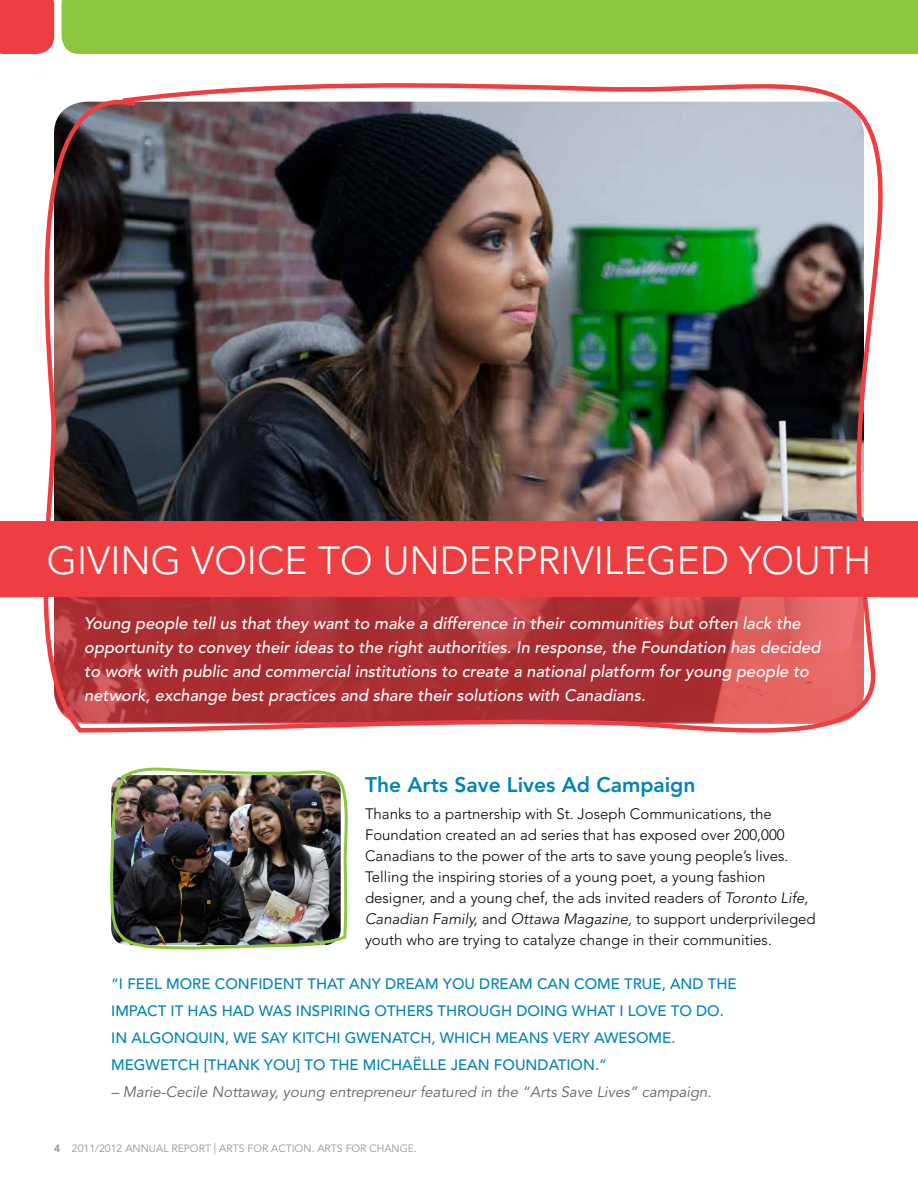
<style>
.page{position:relative;width:918px;height:1188px;background:#fff}
.page>*{position:absolute;margin:0;border:0;box-sizing:border-box;transform-origin:0 0}
.t1{font:300 39px "Avenir";color:#fff}
.t2{font:800 21px "Avenir";color:#0084b6}
.t3{font:italic 500 16.5px/24px "Avenir";color:#fff}
.t4{font:300 15px/21px "Avenir";color:#000}
.t5{font:500 15px "Avenir";color:#0084b6}
.t6{font:italic 15px "Avenir";color:#636466}
.t7{font:10.5px "Avenir";color:#939598}
.s1{font-style:italic}
.s2{font-weight:800}
.s3{font-size:14.7px}
</style>
<div class="page">
<img style="left:110px;top:767px;width:238px;height:183px">
<div style="left:0;top:521px;width:918px;height:76px;background:#ef3e42"></div>
<img style="left:43px;top:37px;width:840px;height:696px">
<div style="left:62px;top:0;width:856px;height:54px;background:#8dc63f"></div>
<div style="left:0;top:0;width:54px;height:54px;background:#ef3e42"></div>
<h1 class="t1" style="left:47px;top:538px;width:826px">GIVING VOICE TO UNDERPRIVILEGED YOUTH</h1>
<p class="t3" style="left:84px;top:611px;width:738px">Young people tell us that they want to make a difference in their communities but often lack the opportunity to convey their ideas to the right authorities. In response, the Foundation has decided to work with public and commercial institutions to create a national platform for young people to network, exchange best practices and share their solutions with Canadians.</p>
<h2 class="t2" style="left:365px;top:772px;width:332px">The Arts Save Lives Ad Campaign</h2>
<p class="t4" style="left:365px;top:803px;width:452px">Thanks to a partnership with St. Joseph Communications, the Foundation created an ad series that has exposed over 200,000<br>Canadians to the power of the arts to save young people’s lives.<br>Telling the inspiring stories of a young poet, a young fashion designer, and a young chef, the ads invited readers of <span class="s1">Toronto Life, Canadian Family,</span> and <span class="s1">Ottawa Magazine,</span> to support underprivileged youth who are trying to catalyze change in their communities.</p>
<p class="t5" style="left:111px;top:975px;width:34px">“I FEEL</p>
<p class="t5" style="left:166px;top:975px;width:25px">MORE</p>
<p class="t5" style="left:215px;top:975px;width:70px">CON FIDENT</p>
<p class="t5" style="left:308px;top:975px;width:99px">THAT ANY DREA</p>
<p class="t5" style="left:425px;top:975px;width:76px">M YOU DREA</p>
<p class="t5" style="left:519px;top:975px;width:116px">M CAN COME TRUE</p>
<p class="t5" style="left:662px;top:975px;width:74px">, AND THE</p>
<p class="t5" style="left:111px;top:1002px;width:357px">IMPACT IT HAS HAD WAS INSPIRIN G OTHERS THROU</p>
<p class="t5" style="left:489px;top:1002px;width:236px">GH DOING WHAT I LOVE TO DO.</p>
<p class="t5" style="left:111px;top:1029px;width:257px">IN ALGON QU IN , WE SAY KITCHI GWENAT</p>
<p class="t5" style="left:410px;top:1029px;width:110px">CH, WHICH MEAN</p>
<p class="t5" style="left:541px;top:1029px;width:66px">S VERY AWE</p>
<p class="t5" style="left:628px;top:1029px;width:49px">SOME.</p>
<p class="t5" style="left:111px;top:1056px;width:47px">MEGWET</p>
<p class="t5" style="left:178px;top:1056px;width:62px">CH [THANK</p>
<p class="t5" style="left:264px;top:1056px;width:167px">YOU] TO THE M ICHAËLLE</p>
<p class="t5" style="left:451px;top:1056px;width:18px">JEAN</p>
<p class="t5" style="left:494px;top:1056px;width:12px">FOUN</p>
<p class="t5" style="left:538px;top:1056px;width:71px">DATION.”</p>
<p class="t6" style="left:111px;top:1083px;width:602px">– Marie-Cecile Nottaway, young entrepreneur featured in the “Arts Save Lives” campaign.</p>
<p class="t7" style="left:54px;top:1143px;width:365px"><span class="s2">4</span> 2011/2012 ANNUAL REPORT <span class="s3">|</span> ARTS FOR ACTION. ARTS FOR CHANGE.</p>
</div>
